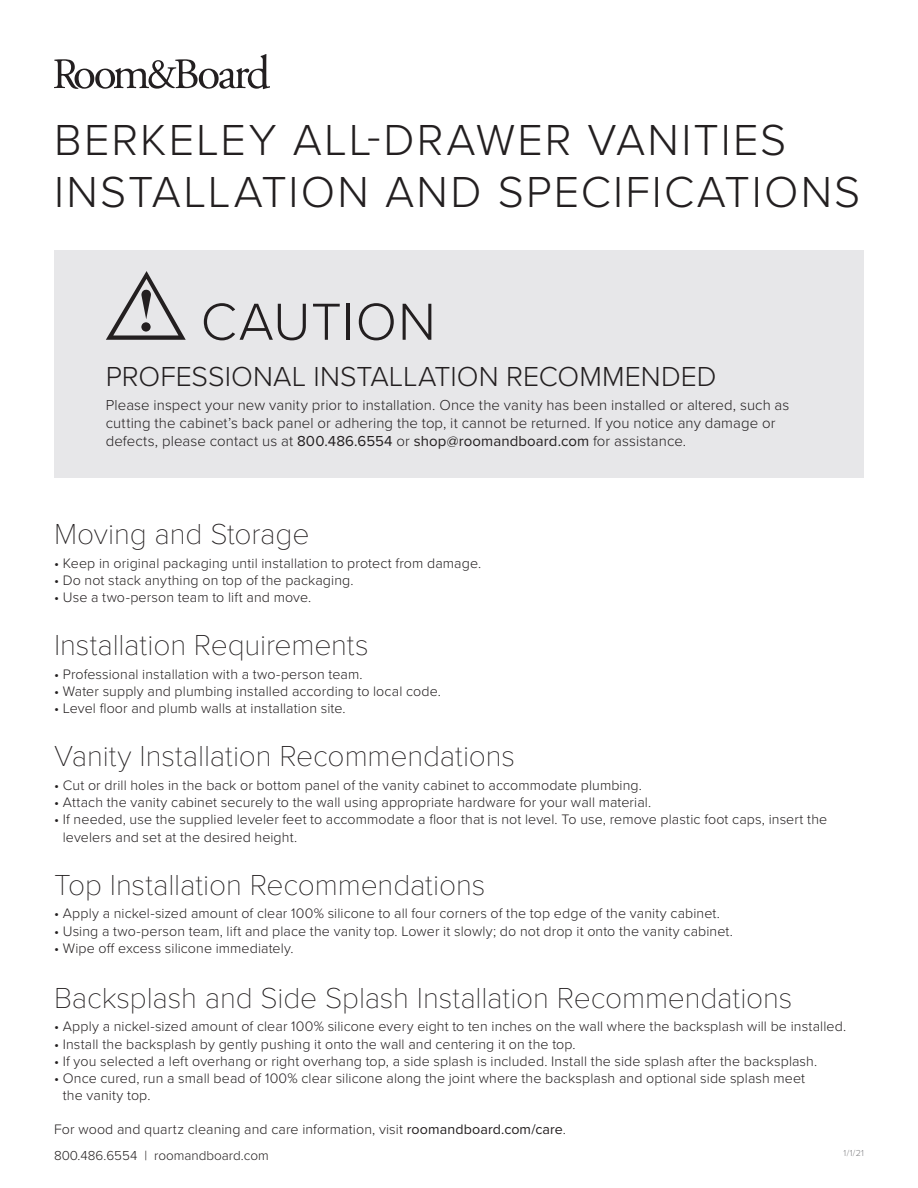
<style>
.page{position:relative;width:918px;height:1188px;background:#fff}
.page>*{position:absolute;margin:0;border:0;box-sizing:border-box;transform-origin:0 0}
.t1{font:300 54px "Proxima Nova";letter-spacing:.02em;color:#231f20}
.t2{font:300 45px/52.5px "Proxima Nova";letter-spacing:.045em;color:#231f20}
.t3{font:100 30px "Proxima Nova T";letter-spacing:-.005em;color:#231f20}
.t4{font:300 28.5px "Proxima Nova";color:#231f20}
.t5{font:300 15px/18px "Proxima Nova";letter-spacing:.005em;color:#231f20}
.t6{font:300 14.25px/17.1px "Proxima Nova";letter-spacing:.005em;color:#231f20}
.t7{font:300 13.5px "Proxima Nova";color:#231f20}
.t8{font:300 9px "Proxima Nova";color:#808083}
.s1{font-weight:400}
</style>
<div class="page">
<svg style="left:54px;top:54px;width:216px;height:35px"></svg>
<div style="left:54px;top:250px;width:810px;height:227px;background:#e7e7e9"></div>
<svg style="left:106px;top:271px;width:80px;height:69px"></svg>
<svg style="left:141px;top:322px;width:10px;height:10px"></svg>
<p class="t2" style="left:54px;top:111px;width:808px">BERKELEY ALL-DRAWER VANITIES<br>INSTALLATION AND SPECIFICATIONS</p>
<p class="t1" style="left:201px;top:282px;width:237px">CAUTION</p>
<p class="t4" style="left:106px;top:355px;width:612px">PROFESSIONAL INSTALLATION RECOMMENDED</p>
<p class="t5" style="left:106px;top:396px;width:685px">Please inspect your new vanity prior to installation. Once the vanity has been installed or altered, such as cutting the cabinet’s back panel or adhering the top, it cannot be returned. If you notice any damage or defects, please contact us at <span class="s1">800.486.6554</span> or <span class="s1">shop@roomandboard.com</span> for assistance.</p>
<p class="t3" style="left:54px;top:512px;width:257px">Moving and Storage</p>
<p class="t6" style="left:54px;top:554px;width:429px">• Keep in original packaging until installation to protect from damage.</p>
<p class="t6" style="left:54px;top:571px;width:301px">• Do not stack anything on top of the packaging.</p>
<p class="t6" style="left:54px;top:588px;width:259px">• Use a two-person team to lift and move.</p>
<p class="t3" style="left:54px;top:623px;width:316px">Installation Requirements</p>
<p class="t6" style="left:54px;top:665px;width:310px">• Professional installation with a two-person team.</p>
<p class="t6" style="left:54px;top:682px;width:388px">• Water supply and plumbing installed according to local code.</p>
<p class="t6" style="left:54px;top:699px;width:293px">• Level floor and plumb walls at installation site.</p>
<p class="t3" style="left:54px;top:734px;width:463px">Vanity Installation Recommendations</p>
<p class="t6" style="left:54px;top:776px;width:590px">• Cut or drill holes in the back or bottom panel of the vanity cabinet to accommodate plumbing.</p>
<p class="t6" style="left:54px;top:793px;width:599px">• Attach the vanity cabinet securely to the wall using appropriate hardware for your wall material.</p>
<p class="t6" style="left:63px;top:810px;width:766px;text-indent:-9px">• If needed, use the supplied leveler feet to accommodate a floor that is not level. To use, remove plastic foot caps, insert the levelers and set at the desired height.</p>
<p class="t3" style="left:54px;top:862px;width:433px">Top Installation Recommendations</p>
<p class="t6" style="left:54px;top:904px;width:667px">• Apply a nickel-sized amount of clear 100% silicone to all four corners of the top edge of the vanity cabinet.</p>
<p class="t6" style="left:54px;top:921px;width:681px">• Using a two-person team, lift and place the vanity top. Lower it slowly; do not drop it onto the vanity cabinet.</p>
<p class="t6" style="left:54px;top:939px;width:241px">• Wipe off excess silicone immediately.</p>
<p class="t3" style="left:54px;top:975px;width:740px">Backsplash and Side Splash Installation Recommendations</p>
<p class="t6" style="left:54px;top:1017px;width:794px">• Apply a nickel-sized amount of clear 100% silicone every eight to ten inches on the wall where the backsplash will be installed.</p>
<p class="t6" style="left:54px;top:1034px;width:523px">• Install the backsplash by gently pushing it onto the wall and centering it on the top.</p>
<p class="t6" style="left:54px;top:1052px;width:765px">• If you selected a left overhang or right overhang top, a side splash is included. Install the side splash after the backsplash.</p>
<p class="t6" style="left:63px;top:1069px;width:744px;text-indent:-9px">• Once cured, run a small bead of 100% clear silicone along the joint where the backsplash and optional side splash meet the vanity top.</p>
<p class="t6" style="left:54px;top:1120px;width:513px">For wood and quartz cleaning and care information, visit <span class="s1">roomandboard.com/care</span>.</p>
<p class="t7" style="left:54px;top:1145px;width:216px">800.486.6554 | roomandboard.com</p>
<p class="t8" style="left:844px;top:1146px;width:22px">1/1/21</p>
</div>
